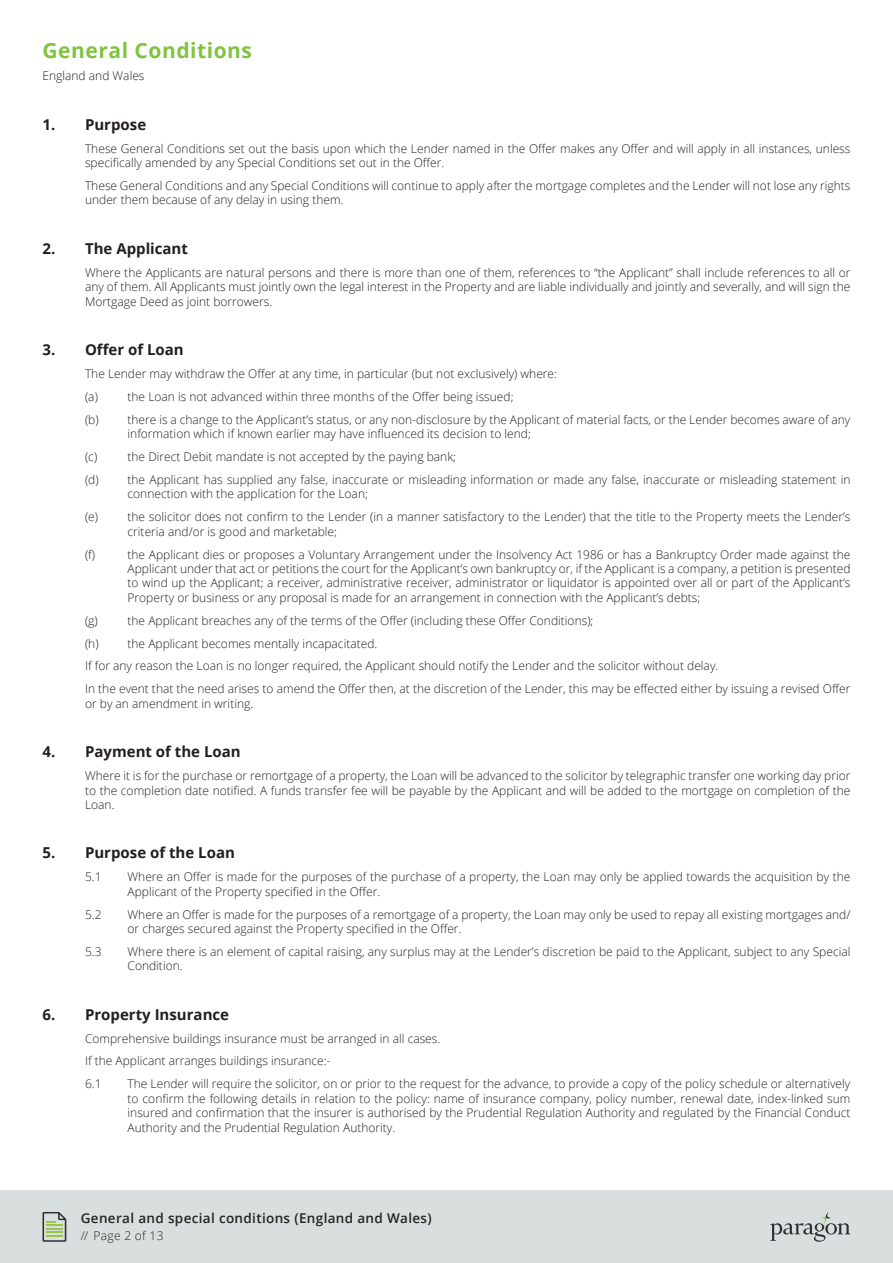
<style>
.page{position:relative;width:893px;height:1263px;background:#fff}
.page>*{position:absolute;margin:0;border:0;box-sizing:border-box;transform-origin:0 0}
.t1{font:700 21px "Open Sans";letter-spacing:.025em;color:#81c340}
.t2{font:700 15px "Open Sans";color:#231f20}
.t3{font:600 13.5px "Open Sans";letter-spacing:.025em;color:#252423}
.t4{font:300 12px/14.4px "Open Sans";color:#231f20}
.t5{font:300 12px "Open Sans";letter-spacing:.025em;color:#252423}
</style>
<div class="page">
<div style="left:0;top:1191px;width:893px;height:72px;background:#d9dfdf"></div>
<svg style="left:43px;top:1212px;width:23px;height:30px"></svg>
<svg style="left:770px;top:1212px;width:80px;height:30px"></svg>
<p class="t1" style="left:43px;top:35px;width:211px">General Conditions</p>
<p class="t4" style="left:43px;top:69px;width:104px">England and Wales</p>
<p class="t2" style="left:43px;top:114px;width:105px">1. Purpose</p>
<p class="t4" style="left:85px;top:141px;width:767px">These General Conditions set out the basis upon which the Lender named in the Offer makes any Offer and will apply in all instances, unless specifically amended by any Special Conditions set out in the Offer.</p>
<p class="t4" style="left:85px;top:178px;width:767px">These General Conditions and any Special Conditions will continue to apply after the mortgage completes and the Lender will not lose any rights under them because of any delay in using them.</p>
<p class="t2" style="left:43px;top:238px;width:147px">2. The Applicant</p>
<p class="t4" style="left:85px;top:265px;width:767px;text-align:justify">Where the Applicants are natural persons and there is more than one of them, references to “the Applicant” shall include references to all or any of them. All Applicants must jointly own the legal interest in the Property and are liable individually and jointly and severally, and will sign the Mortgage Deed as joint borrowers.</p>
<p class="t2" style="left:43px;top:339px;width:143px">3. Offer of Loan</p>
<p class="t4" style="left:85px;top:366px;width:473px">The Lender may withdraw the Offer at any time, in particular (but not exclusively) where:</p>
<p class="t4" style="left:85px;top:389px;width:14px">(a)</p>
<p class="t4" style="left:128px;top:389px;width:387px">the Loan is not advanced within three months of the Offer being issued;</p>
<p class="t4" style="left:85px;top:412px;width:15px">(b)</p>
<p class="t4" style="left:128px;top:412px;width:724px">there is a change to the Applicant’s status, or any non-disclosure by the Applicant of material facts, or the Lender becomes aware of any information which if known earlier may have influenced its decision to lend;</p>
<p class="t4" style="left:85px;top:449px;width:14px">(c)</p>
<p class="t4" style="left:128px;top:449px;width:330px">the Direct Debit mandate is not accepted by the paying bank;</p>
<p class="t4" style="left:85px;top:472px;width:15px">(d)</p>
<p class="t4" style="left:128px;top:472px;width:724px">the Applicant has supplied any false, inaccurate or misleading information or made any false, inaccurate or misleading statement in connection with the application for the Loan;</p>
<p class="t4" style="left:85px;top:509px;width:15px">(e)</p>
<p class="t4" style="left:128px;top:509px;width:724px">the solicitor does not confirm to the Lender (in a manner satisfactory to the Lender) that the title to the Property meets the Lender’s criteria and/or is good and marketable;</p>
<p class="t4" style="left:85px;top:547px;width:12px">(f)</p>
<p class="t4" style="left:128px;top:547px;width:724px;text-align:justify">the Applicant dies or proposes a Voluntary Arrangement under the Insolvency Act 1986 or has a Bankruptcy Order made against the Applicant under that act or petitions the court for the Applicant’s own bankruptcy or, if the Applicant is a company, a petition is presented to wind up the Applicant; a receiver, administrative receiver, administrator or liquidator is appointed over all or part of the Applicant’s Property or business or any proposal is made for an arrangement in connection with the Applicant’s debts;</p>
<p class="t4" style="left:85px;top:613px;width:14px">(g)</p>
<p class="t4" style="left:128px;top:613px;width:467px">the Applicant breaches any of the terms of the Offer (including these Offer Conditions);</p>
<p class="t4" style="left:85px;top:636px;width:15px">(h)</p>
<p class="t4" style="left:128px;top:636px;width:251px">the Applicant becomes mentally incapacitated.</p>
<p class="t4" style="left:85px;top:659px;width:635px">If for any reason the Loan is no longer required, the Applicant should notify the Lender and the solicitor without delay.</p>
<p class="t4" style="left:85px;top:681px;width:767px">In the event that the need arises to amend the Offer then, at the discretion of the Lender, this may be effected either by issuing a revised Offer or by an amendment in writing.</p>
<p class="t2" style="left:43px;top:741px;width:200px">4. Payment of the Loan</p>
<p class="t4" style="left:85px;top:768px;width:767px;text-align:justify">Where it is for the purchase or remortgage of a property, the Loan will be advanced to the solicitor by telegraphic transfer one working day prior to the completion date notified. A funds transfer fee will be payable by the Applicant and will be added to the mortgage on completion of the Loan.</p>
<p class="t2" style="left:43px;top:842px;width:194px">5. Purpose of the Loan</p>
<p class="t4" style="left:85px;top:869px;width:18px">5.1</p>
<p class="t4" style="left:128px;top:869px;width:724px">Where an Offer is made for the purposes of the purchase of a property, the Loan may only be applied towards the acquisition by the<br>Applicant of the Property specified in the Offer.</p>
<p class="t4" style="left:85px;top:907px;width:18px">5.2</p>
<p class="t4" style="left:128px;top:907px;width:724px">Where an Offer is made for the purposes of a remortgage of a property, the Loan may only be used to repay all existing mortgages and/ or charges secured against the Property specified in the Offer.</p>
<p class="t4" style="left:85px;top:944px;width:18px">5.3</p>
<p class="t4" style="left:128px;top:944px;width:724px">Where there is an element of capital raising, any surplus may at the Lender’s discretion be paid to the Applicant, subject to any Special<br>Condition.</p>
<p class="t2" style="left:43px;top:1003px;width:188px">6. Property Insurance</p>
<p class="t4" style="left:85px;top:1031px;width:357px">Comprehensive buildings insurance must be arranged in all cases.</p>
<p class="t4" style="left:85px;top:1053px;width:247px">If the Applicant arranges buildings insurance:-</p>
<p class="t4" style="left:85px;top:1076px;width:18px">6.1</p>
<p class="t4" style="left:128px;top:1076px;width:724px;text-align:justify">The Lender will require the solicitor, on or prior to the request for the advance, to provide a copy of the policy schedule or alternatively to confirm the following details in relation to the policy: name of insurance company, policy number, renewal date, index-linked sum insured and confirmation that the insurer is authorised by the Prudential Regulation Authority and regulated by the Financial Conduct Authority and the Prudential Regulation Authority.</p>
<p class="t3" style="left:81px;top:1209px;width:352px">General and special conditions (England and Wales)</p>
<p class="t5" style="left:81px;top:1227px;width:84px">/// Page 2 of 13</p>
</div>
